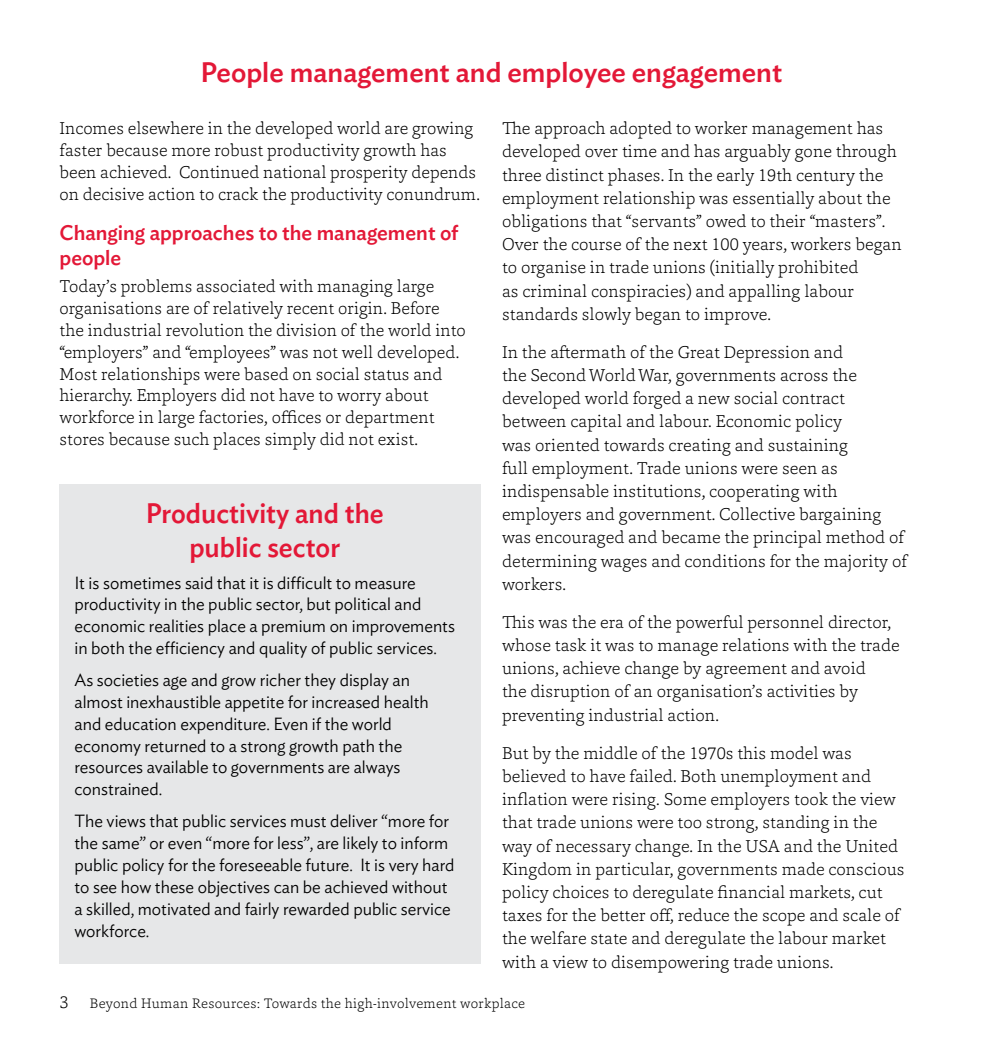
<style>
.page{position:relative;width:983px;height:1042px;background:#fff}
.page>*{position:absolute;margin:0;border:0;box-sizing:border-box;transform-origin:0 0}
.t1{font:500 28px "Ideal Sans";color:#e31837}
.t2{font:500 28px/33.6px "Ideal Sans";color:#e31837;text-align:center;scale:.96 1}
.t3{font:500 21px/25.2px "Ideal Sans";color:#e31837}
.t4{font:200 17.5px/23.3px "Capita";color:#000}
.t5{font:300 17.5px/21.9px "Ideal Sans";color:#000}
.t6{font:200 14px "Capita";letter-spacing:.02em;color:#000}
.s1{font-size:17.5px}
</style>
<div class="page">
<div style="left:60px;top:484px;width:421px;height:480px;background:#e6e7e8"></div>
<h1 class="t1" style="left:200px;top:51px;width:583px">People management and employee engagement</h1>
<p class="t4" style="left:60px;top:117px;width:422px;line-height:21.9px">Incomes elsewhere in the developed world are growing faster because more robust productivity growth has been achieved. Continued national prosperity depends on decisive action to crack the productivity conundrum.</p>
<p class="t3" style="left:60px;top:218px;width:400px">Changing approaches to the management of people</p>
<p class="t4" style="left:60px;top:275px;width:407px;line-height:21.9px">Today’s problems associated with managing large organisations are of relatively recent origin. Before the industrial revolution the division of the world into “employers” and “employees” was not well developed.<br>Most relationships were based on social status and hierarchy. Employers did not have to worry about workforce in large factories, offices or department stores because such places simply did not exist.</p>
<h1 class="t2" style="left:146px;top:494px;width:249px">Productivity and the public sector</h1>
<p class="t5" style="left:74px;top:570px;width:382px">It is sometimes said that it is difficult to measure productivity in the public sector, but political and economic realities place a premium on improvements in both the efficiency and quality of public services.</p>
<p class="t5" style="left:74px;top:667px;width:356px">As societies age and grow richer they display an almost inexhaustible appetite for increased health and education expenditure. Even if the world economy returned to a strong growth path the resources available to governments are always constrained.</p>
<p class="t5" style="left:74px;top:808px;width:381px">The views that public services must deliver “more for the same” or even “more for less”, are likely to inform public policy for the foreseeable future. It is very hard to see how these objectives can be achieved without a skilled, motivated and fairly rewarded public service workforce.</p>
<p class="t4" style="left:502px;top:116px;width:401px">The approach adopted to worker management has developed over time and has arguably gone through three distinct phases. In the early 19th century the employment relationship was essentially about the obligations that “servants” owed to their “masters”.<br>Over the course of the next 100 years, workers began to organise in trade unions (initially prohibited<br>as criminal conspiracies) and appalling labour standards slowly began to improve.</p>
<p class="t4" style="left:502px;top:340px;width:406px">In the aftermath of the Great Depression and<br>the Second World War, governments across the developed world forged a new social contract between capital and labour. Economic policy<br>was oriented towards creating and sustaining<br>full employment. Trade unions were seen as indispensable institutions, cooperating with employers and government. Collective bargaining was encouraged and became the principal method of determining wages and conditions for the majority of workers.</p>
<p class="t4" style="left:502px;top:610px;width:399px">This was the era of the powerful personnel director, whose task it was to manage relations with the trade unions, achieve change by agreement and avoid<br>the disruption of an organisation’s activities by preventing industrial action.</p>
<p class="t4" style="left:502px;top:741px;width:404px">But by the middle of the 1970s this model was believed to have failed. Both unemployment and inflation were rising. Some employers took the view that trade unions were too strong, standing in the way of necessary change. In the USA and the United Kingdom in particular, governments made conscious policy choices to deregulate financial markets, cut taxes for the better off, reduce the scope and scale of the welfare state and deregulate the labour market with a view to disempowering trade unions.</p>
<p class="t6" style="left:60px;top:993px;width:467px"><span class="s1">3</span> Beyond Human Resources: Towards the high-involvement workplace</p>
</div>
